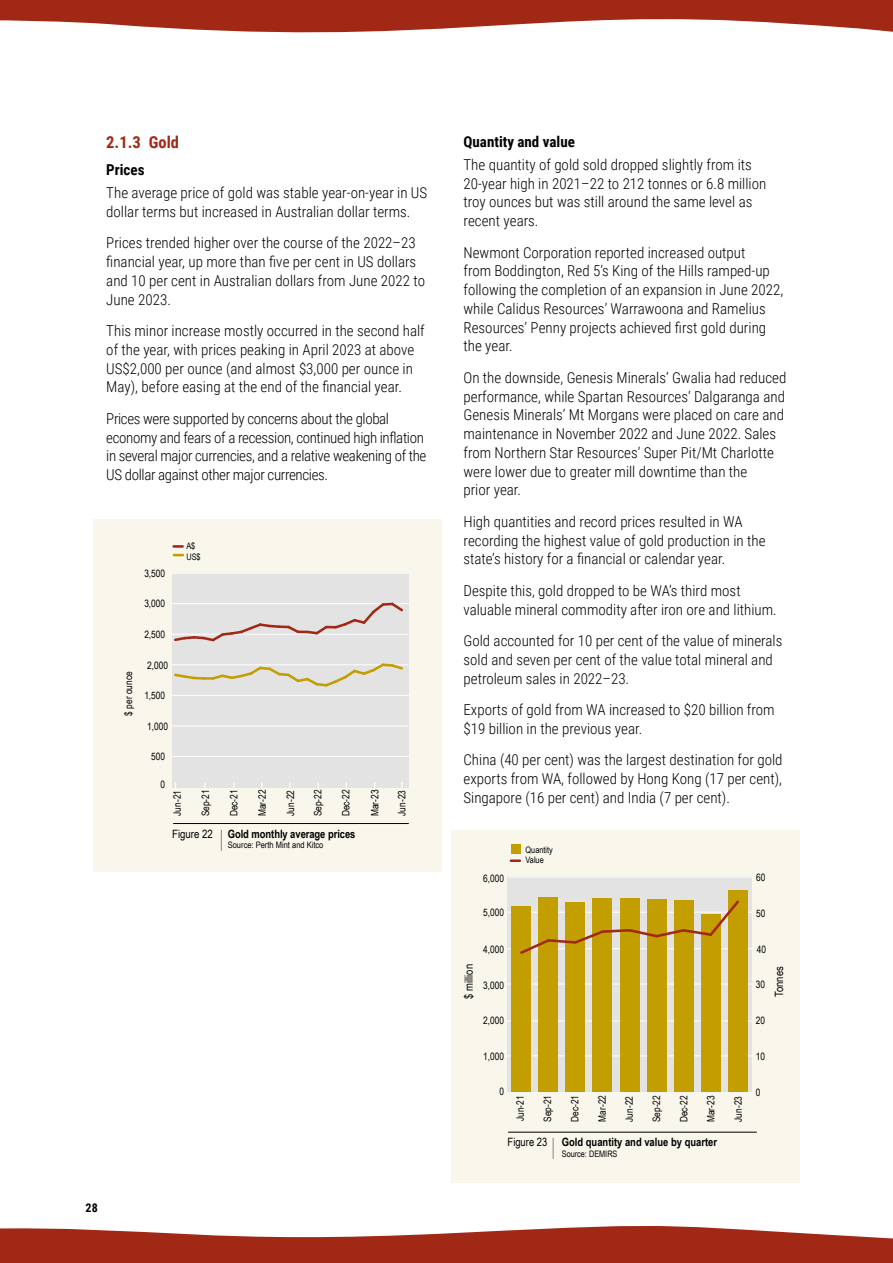
<style>
.page{position:relative;width:893px;height:1263px;background:#fff}
.page>*{position:absolute;margin:0;border:0;box-sizing:border-box;transform-origin:0 0}
.H3_-_Section_2{font:700 16.5px "Roboto Condensed";color:#a22816}
.Body_copy{font:300 15px/18.8px "Roboto Condensed";color:#000}
.Body_copy-2{font:300 15px/18.8px "Roboto Condensed";letter-spacing:-.025em;color:#000}
.sub_heading{font:700 15px "Roboto Condensed";color:#000}
.t1{font:700 12px "Roboto Condensed";color:#000}
.t2{font:700 11.55px "Arial Narrow";color:#000}
.t3{font:11.55px "Arial Narrow";color:#000}
.t4{font:10.2px "Arial Narrow";color:#000}
.t5{font:8.85px/10.6px "Arial Narrow";color:#000}
</style>
<div class="page">
<svg style="left:0;top:0;width:893px;height:33px;fill:#a22816"></svg>
<svg style="left:0;top:1226px;width:893px;height:37px"></svg>
<div style="left:93px;top:519px;width:349px;height:353px;background:#f9f6eb"></div>
<div style="left:172px;top:574px;width:237px;height:213px;background:#e3e3e3"></div>
<hr style="left:173px;top:823px;width:236px;height:1px;background:#000">
<hr style="left:172px;top:756px;width:237px;height:1px;background:#fff">
<hr style="left:172px;top:725px;width:237px;height:1px;background:#fff">
<hr style="left:172px;top:695px;width:237px;height:1px;background:#fff">
<hr style="left:172px;top:664px;width:237px;height:1px;background:#fff">
<hr style="left:172px;top:634px;width:237px;height:1px;background:#fff">
<hr style="left:172px;top:603px;width:237px;height:1px;background:#fff">
<svg style="left:172px;top:602px;width:231px;height:40px"></svg>
<svg style="left:174px;top:663px;width:229px;height:24px"></svg>
<svg style="left:221px;top:830px;width:1px;height:21px"></svg>
<svg style="left:174px;top:545px;width:9px;height:3px"></svg>
<svg style="left:174px;top:554px;width:9px;height:2px"></svg>
<div style="left:451px;top:830px;width:349px;height:353px;background:#f9f6eb"></div>
<div style="left:507px;top:877px;width:245px;height:215px;background:#e3e3e3"></div>
<hr style="left:508px;top:1132px;width:249px;height:1px;background:#000">
<hr style="left:507px;top:1055px;width:245px;height:1px;background:#fff">
<hr style="left:507px;top:1021px;width:245px;height:1px;background:#fff">
<hr style="left:507px;top:984px;width:245px;height:1px;background:#fff">
<hr style="left:507px;top:912px;width:245px;height:1px;background:#fff">
<hr style="left:507px;top:877px;width:245px;height:1px;background:#fff">
<hr style="left:507px;top:948px;width:245px;height:1px;background:#fff">
<div style="left:511px;top:907px;width:20px;height:185px;background:#c29e00"></div>
<div style="left:538px;top:897px;width:20px;height:195px;background:#c29e00"></div>
<div style="left:565px;top:902px;width:20px;height:190px;background:#c29e00"></div>
<div style="left:593px;top:898px;width:19px;height:194px;background:#c29e00"></div>
<div style="left:620px;top:899px;width:19px;height:193px;background:#c29e00"></div>
<div style="left:647px;top:899px;width:20px;height:193px;background:#c29e00"></div>
<div style="left:674px;top:900px;width:20px;height:192px;background:#c29e00"></div>
<div style="left:701px;top:914px;width:20px;height:178px;background:#c29e00"></div>
<div style="left:729px;top:891px;width:19px;height:201px;background:#c29e00"></div>
<svg style="left:511px;top:859px;width:9px;height:3px"></svg>
<div style="left:511px;top:845px;width:9px;height:9px;background:#c29e00"></div>
<svg style="left:553px;top:1138px;width:1px;height:21px"></svg>
<svg style="left:518px;top:898px;width:221px;height:58px"></svg>
<h3 class="H3_-_Section_2" style="left:106px;top:130px;width:74px">2.1.3 Gold</h3>
<h4 class="sub_heading" style="left:106px;top:159px;width:40px">Prices</h4>
<p class="Body_copy" style="left:106px;top:183px;width:322px">The average price of gold was stable year-on-year in US dollar terms but increased in Australian dollar terms.</p>
<p class="Body_copy" style="left:106px;top:233px;width:320px">Prices trended higher over the course of the 2022–23 financial year, up more than five per cent in US dollars and 10 per cent in Australian dollars from June 2022 to June 2023.</p>
<p class="Body_copy" style="left:106px;top:321px;width:320px">This minor increase mostly occurred in the second half of the year, with prices peaking in April 2023 at above US$2,000 per ounce (and almost $3,000 per ounce in May), before easing at the end of the financial year.</p>
<p class="Body_copy-2" style="left:106px;top:409px;width:322px">Prices were supported by concerns about the global economy and fears of a recession, continued high inflation in several major currencies, and a relative weakening of the US dollar against other major currencies.</p>
<p class="t4" style="left:121px;top:716px;width:46px;rotate:-90deg">$ per ounce</p>
<p class="t4" style="left:144px;top:566px;width:22px">3,500</p>
<p class="t4" style="left:144px;top:596px;width:22px">3,000</p>
<p class="t4" style="left:144px;top:627px;width:22px">2,500</p>
<p class="t4" style="left:147px;top:657px;width:22px">2,000</p>
<p class="t4" style="left:144px;top:688px;width:22px">1,500</p>
<p class="t4" style="left:147px;top:718px;width:22px">1,000</p>
<p class="t4" style="left:151px;top:749px;width:15px">500</p>
<p class="t5" style="left:186px;top:540px;width:16px">A$<br>US$</p>
<p class="t4" style="left:161px;top:777px;width:6px">0</p>
<p class="t4" style="left:170px;top:816px;width:27px;rotate:-90deg">Jun-21</p>
<p class="t4" style="left:198px;top:816px;width:28px;rotate:-90deg">Sep-21</p>
<p class="t4" style="left:226px;top:816px;width:28px;rotate:-90deg">Dec-21</p>
<p class="t4" style="left:255px;top:816px;width:28px;rotate:-90deg">Mar-22</p>
<p class="t4" style="left:283px;top:816px;width:27px;rotate:-90deg">Jun-22</p>
<p class="t4" style="left:311px;top:816px;width:28px;rotate:-90deg">Sep-22</p>
<p class="t4" style="left:338px;top:816px;width:28px;rotate:-90deg">Dec-22</p>
<p class="t4" style="left:368px;top:816px;width:28px;rotate:-90deg">Mar-23</p>
<p class="t4" style="left:394px;top:816px;width:27px;rotate:-90deg">Jun-23</p>
<p class="t3" style="left:172px;top:825px;width:42px">Figure 22</p>
<p class="t2" style="left:228px;top:825px;width:129px">Gold monthly average prices</p>
<p class="t5" style="left:228px;top:839px;width:97px">Source: Perth Mint and Kitco</p>
<p class="t1" style="left:86px;top:1199px;width:14px">28</p>
<h4 class="sub_heading" style="left:463px;top:131px;width:113px">Quantity and value</h4>
<p class="Body_copy" style="left:463px;top:154px;width:304px">The quantity of gold sold dropped slightly from its 20-year high in 2021–22 to 212 tonnes or 6.8 million troy ounces but was still around the same level as recent years.</p>
<p class="Body_copy" style="left:463px;top:242px;width:321px">Newmont Corporation reported increased output<br>from Boddington, Red 5’s King of the Hills ramped-up following the completion of an expansion in June 2022, while Calidus Resources’ Warrawoona and Ramelius Resources’ Penny projects achieved first gold during the year.</p>
<p class="Body_copy" style="left:463px;top:367px;width:324px">On the downside, Genesis Minerals’ Gwalia had reduced performance, while Spartan Resources’ Dalgaranga and Genesis Minerals’ Mt Morgans were placed on care and maintenance in November 2022 and June 2022. Sales from Northern Star Resources’ Super Pit/Mt Charlotte were lower due to greater mill downtime than the<br>prior year.</p>
<p class="Body_copy" style="left:463px;top:511px;width:304px">High quantities and record prices resulted in WA recording the highest value of gold production in the state’s history for a financial or calendar year.</p>
<p class="Body_copy" style="left:463px;top:580px;width:315px">Despite this, gold dropped to be WA’s third most valuable mineral commodity after iron ore and lithium.</p>
<p class="Body_copy" style="left:463px;top:631px;width:320px">Gold accounted for 10 per cent of the value of minerals sold and seven per cent of the value total mineral and petroleum sales in 2022–23.</p>
<p class="Body_copy" style="left:463px;top:700px;width:313px">Exports of gold from WA increased to $20 billion from $19 billion in the previous year.</p>
<p class="Body_copy" style="left:463px;top:750px;width:320px;text-align:justify">China (40 per cent) was the largest destination for gold exports from WA, followed by Hong Kong (17 per cent), Singapore (16 per cent) and India (7 per cent).</p>
<p class="t5" style="left:526px;top:844px;width:29px">Quantity<br>Value</p>
<p class="t4" style="left:483px;top:871px;width:22px">6,000</p>
<p class="t4" style="left:756px;top:870px;width:11px">60</p>
<p class="t4" style="left:483px;top:905px;width:22px">5,000</p>
<p class="t4" style="left:756px;top:906px;width:11px">50</p>
<p class="t4" style="left:483px;top:942px;width:22px">4,000</p>
<p class="t4" style="left:757px;top:942px;width:11px">40</p>
<p class="t3" style="left:460px;top:999px;width:36px;rotate:-90deg">$ million</p>
<p class="t3" style="left:771px;top:997px;width:32px;rotate:-90deg">Tonnes</p>
<p class="t4" style="left:756px;top:977px;width:11px">30</p>
<p class="t4" style="left:483px;top:977px;width:22px">3,000</p>
<p class="t4" style="left:483px;top:1013px;width:22px">2,000</p>
<p class="t4" style="left:483px;top:1049px;width:22px">1,000</p>
<p class="t4" style="left:499px;top:1084px;width:6px">0</p>
<p class="t4" style="left:513px;top:1121px;width:27px;rotate:-90deg">Jun-21</p>
<p class="t4" style="left:540px;top:1122px;width:28px;rotate:-90deg">Sep-21</p>
<p class="t4" style="left:567px;top:1122px;width:28px;rotate:-90deg">Dec-21</p>
<p class="t4" style="left:595px;top:1122px;width:28px;rotate:-90deg">Mar-22</p>
<p class="t4" style="left:622px;top:1122px;width:27px;rotate:-90deg">Jun-22</p>
<p class="t4" style="left:649px;top:1122px;width:28px;rotate:-90deg">Sep-22</p>
<p class="t4" style="left:676px;top:1122px;width:28px;rotate:-90deg">Dec-22</p>
<p class="t4" style="left:703px;top:1122px;width:28px;rotate:-90deg">Mar-23</p>
<p class="t4" style="left:731px;top:1122px;width:27px;rotate:-90deg">Jun-23</p>
<p class="t3" style="left:508px;top:1134px;width:41px">Figure 23</p>
<p class="t2" style="left:562px;top:1133px;width:157px">Gold quantity and value by quarter</p>
<p class="t5" style="left:562px;top:1148px;width:57px">Source: DEMIRS</p>
<p class="t4" style="left:756px;top:1013px;width:11px">20</p>
<p class="t4" style="left:756px;top:1048px;width:11px">10</p>
<p class="t4" style="left:756px;top:1084px;width:6px">0</p>
</div>
